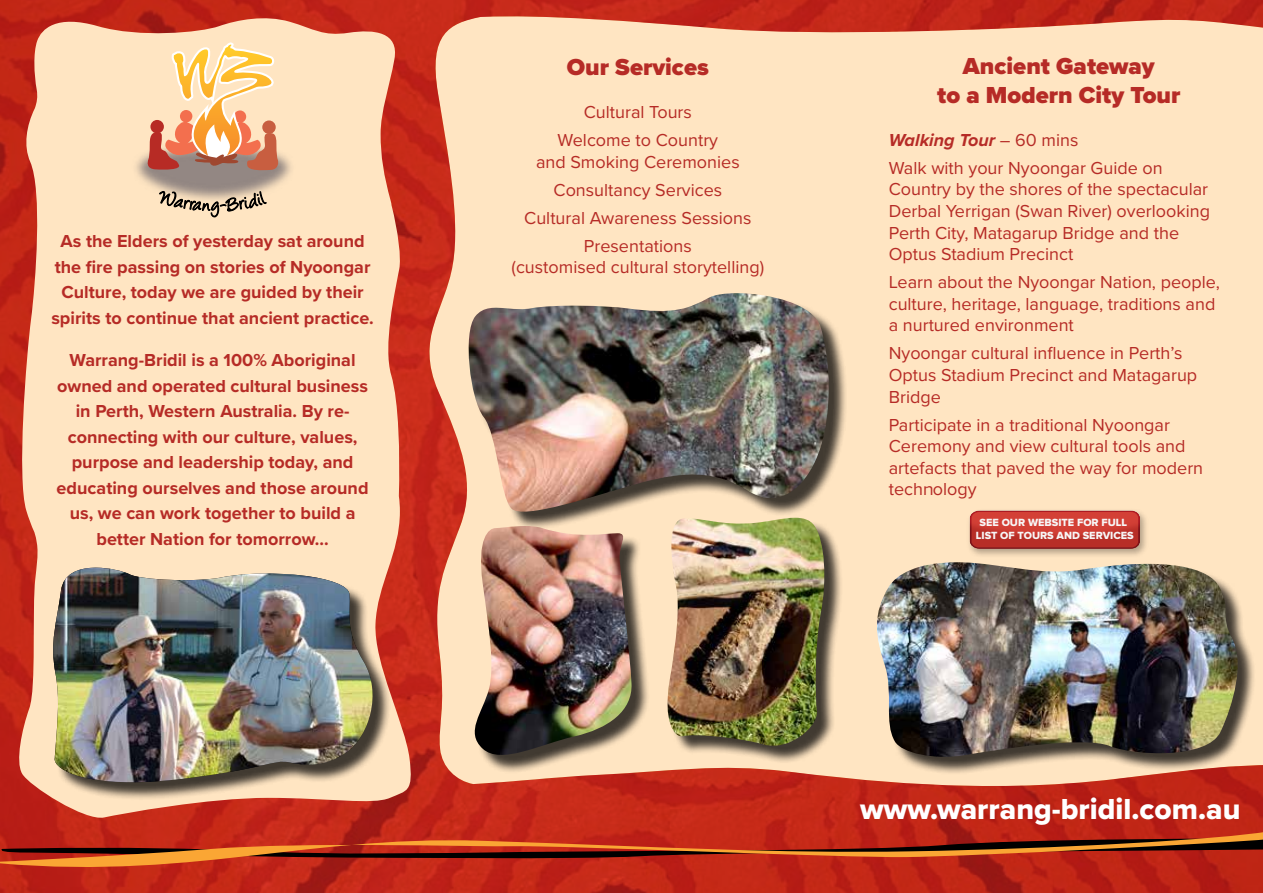
<style>
.page{position:relative;width:1263px;height:893px;background:#fff}
.page>*{position:absolute;margin:0;border:0;box-sizing:border-box;transform-origin:0 0}
.t1{font:30px "Proxima Nova Extrabld";color:#fff}
.t2{font:900 24px/28.8px "Proxima Nova";color:#b62b26;text-align:center}
.t3{font:18px/21.6px "Proxima Nova";color:#b62b26}
.t4{font:700 18px/25.5px "Proxima Nova";color:#b62b26;text-align:center}
.t5{font:10.8px/12.9px "Proxima Nova Extrabld";color:#f7f6f6;text-align:center}
.s1{font-weight:700;font-style:italic}
</style>
<div class="page">
<img style="left:0;top:0;width:1263px;height:893px">
<svg style="left:15px;top:14px;width:399px;height:807px;background:#f3c1a1"></svg>
<svg style="left:0;top:823px;width:1263px;height:63px;background:#b52c17"></svg>
<img style="left:124px;top:129px;width:177px;height:85px">
<svg style="left:146px;top:43px;width:133px;height:174px;background:#e0b892"></svg>
<div style="left:55px;top:570px;width:336px;height:231px;background:#000;opacity:.75"></div>
<svg style="left:49px;top:557px;width:334px;height:233px;background:#e4c7a8"></svg>
<img style="left:49px;top:568px;width:330px;height:216px">
<div style="left:471px;top:295px;width:376px;height:235px;background:#000;opacity:.75"></div>
<img style="left:462px;top:293px;width:367px;height:228px">
<div style="left:879px;top:564px;width:377px;height:212px;background:#000;opacity:.75"></div>
<img style="left:872px;top:556px;width:372px;height:204px">
<div style="left:477px;top:528px;width:173px;height:245px;background:#000;opacity:.75"></div>
<img style="left:474px;top:526px;width:159px;height:239px">
<div style="left:670px;top:520px;width:173px;height:244px;background:#000;opacity:.75"></div>
<img style="left:663px;top:518px;width:162px;height:230px">
<img style="left:928px;top:483px;width:262px;height:78px">
<img style="left:970px;top:510px;width:170px;height:39px">
<p class="t4" style="left:51px;top:228px;width:324px">As the Elders of yesterday sat around the fire passing on stories of Nyoongar Culture, today we are guided by their spirits to continue that ancient practice.</p>
<p class="t4" style="left:57px;top:347px;width:313px">Warrang-Bridil is a 100% Aboriginal owned and operated cultural business in Perth, Western Australia. By re&shy;connecting with our culture, values, purpose and leadership today, and educating ourselves and those around us, we can work together to build a better Nation for tomorrow...</p>
<h2 class="t2" style="left:567px;top:53px;width:143px">Our Services</h2>
<p class="t3" style="left:558px;top:97px;width:162px;line-height:27.9px;text-align:center">Cultural Tours<br>Welcome to Country</p>
<p class="t3" style="left:524px;top:147px;width:229px;line-height:27.9px;text-align:center">and Smoking Ceremonies<br>Consultancy Services<br>Cultural Awareness Sessions<br>Presentations</p>
<p class="t3" style="left:512px;top:256px;width:254px">(customised cultural storytelling)</p>
<h2 class="t2" style="left:937px;top:52px;width:245px">Ancient Gateway<br>to a Modern City Tour</h2>
<p class="t3" style="left:889px;top:125px;width:275px;line-height:27.9px"><span class="s1">Walking Tour</span> – 60 mins<br>Walk with your Nyoongar Guide on</p>
<p class="t3" style="left:889px;top:178px;width:323px">Country by the shores of the spectacular Derbal Yerrigan (Swan River) overlooking Perth City, Matagarup Bridge and the Optus Stadium Precinct</p>
<p class="t3" style="left:889px;top:271px;width:333px">Learn about the Nyoongar Nation, people, culture, heritage, language, traditions and a nurtured environment</p>
<p class="t3" style="left:889px;top:342px;width:310px">Nyoongar cultural influence in Perth’s<br>Optus Stadium Precinct and Matagarup<br>Bridge</p>
<p class="t3" style="left:889px;top:413px;width:316px">Participate in a traditional Nyoongar<br>Ceremony and view cultural tools and artefacts that paved the way for modern technology</p>
<p class="t5" style="left:976px;top:516px;width:159px">SEE OUR WEBSITE FOR FULL<br>LIST OF TOURS AND SERVICES</p>
<h1 class="t1" style="left:860px;top:787px;width:382px">www.warrang-bridil.com.au</h1>
</div>
